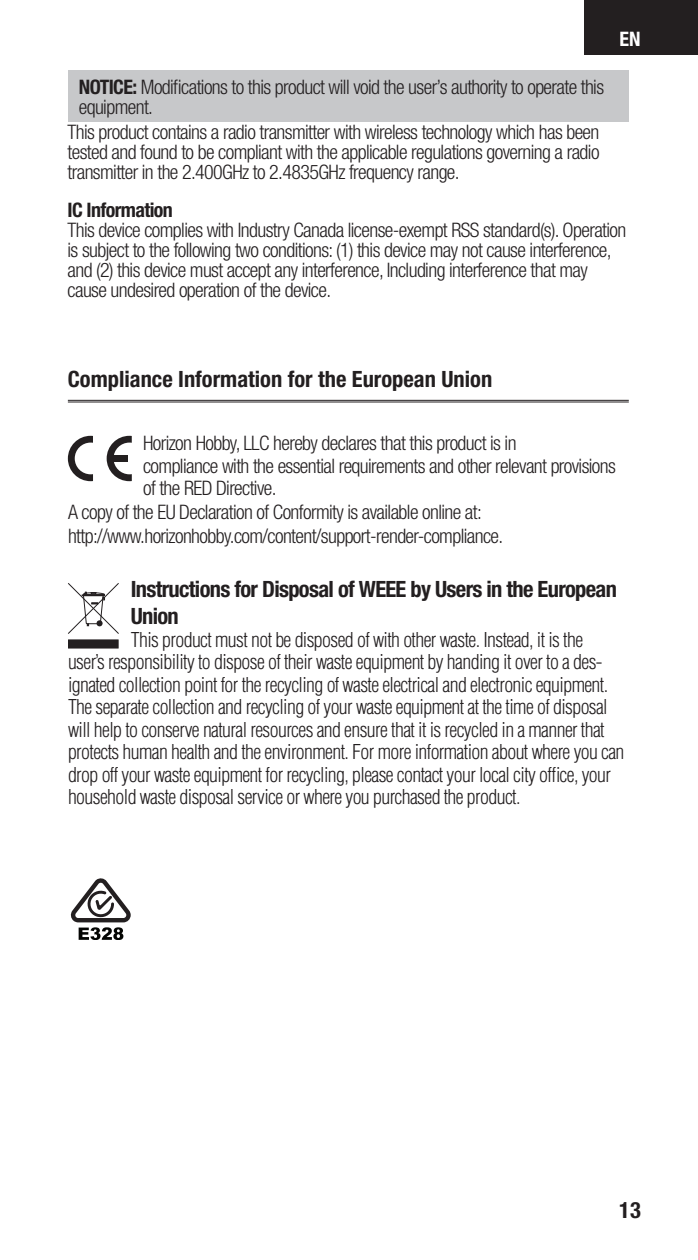
<style>
.page{position:relative;width:698px;height:1260px;background:#fff}
.page>*{position:absolute;margin:0;border:0;box-sizing:border-box;transform-origin:0 0}
.t1{font:700 condensed 22.5px/27px "Helvetica Neue LT Std";letter-spacing:-.03em;color:#231f20}
.t2{font:700 condensed 22.5px "Helvetica Neue LT Std";color:#231f20}
.t3{font:300 condensed 20px/20px "Helvetica Neue LT Std";letter-spacing:-.03em;color:#231f20}
.t4{font:300 condensed 20px/22.5px "Helvetica LT Std";letter-spacing:-.03em;color:#231f20}
.t5{font:700 condensed 20px "Helvetica Neue LT Std";letter-spacing:-.03em;color:#231f20}
.t6{font:700 condensed 20px "Helvetica Neue LT Std";color:#fff}
.s1{font-weight:700}
</style>
<div class="page">
<div style="left:584px;top:0;width:114px;height:55px;background:#231f20"></div>
<div style="left:68px;top:70px;width:560px;height:51px;background:#c7c8ca"></div>
<div style="left:68px;top:640px;width:50px;height:8px;background:#231f20"></div>
<svg style="left:68px;top:583px;width:51px;height:51px"></svg>
<svg style="left:68px;top:436px;width:25px;height:45px"></svg>
<svg style="left:107px;top:436px;width:25px;height:45px"></svg>
<hr style="left:68px;top:400px;width:560px;height:1px;background:#231f20">
<hr style="left:68px;top:402px;width:560px;height:1px;background:#231f20">
<svg style="left:70px;top:878px;width:61px;height:62px"></svg>
<p class="t6" style="left:619px;top:27px;width:23px">EN</p>
<p class="t5" style="left:79px;top:75px;width:21px">Notice</p>
<p class="t3" style="left:79px;top:77px;width:526px;text-indent:54px"><span class="s1">:</span> Modifications to this product will void the user’s authority to operate this equipment.</p>
<p class="t3" style="left:68px;top:122px;width:533px;text-align:justify">This product contains a radio transmitter with wireless technology which has been tested and found to be compliant with the applicable regulations governing a radio transmitter in the 2.400GHz to 2.4835GHz frequency range.</p>
<p class="t5" style="left:68px;top:197px;width:107px">IC Information</p>
<p class="t3" style="left:68px;top:219px;width:560px">This device complies with Industry Canada license-exempt RSS standard(s). Operation is subject to the following two conditions: (1) this device may not cause interference, and (2) this device must accept any interference, Including interference that may cause undesired operation of the device.</p>
<p class="t2" style="left:68px;top:366px;width:426px">Compliance Information for the European Union</p>
<p class="t3" style="left:143px;top:433px;width:375px">Horizon Hobby, LLC hereby declares that this product is in</p>
<p class="t3" style="left:143px;top:455px;width:474px">compliance with the essential requirements and other relevant provisions</p>
<p class="t3" style="left:143px;top:478px;width:135px">of the RED Directive.</p>
<p class="t3" style="left:68px;top:502px;width:415px">A copy of the EU Declaration of Conformity is available online at:</p>
<p class="t3" style="left:68px;top:526px;width:437px">http://www.horizonhobby.com/content/support-render-compliance.</p>
<p class="t1" style="left:131px;top:575px;width:487px">Instructions for Disposal of WEEE by Users in the European<br>Union</p>
<p class="t4" style="left:68px;top:628px;width:558px;text-indent:63px">This product must not be disposed of with other waste. Instead, it is the user’s responsibility to dispose of their waste equipment by handing it over to a des&shy;ignated collection point for the recycling of waste electrical and electronic equipment.<br>The separate collection and recycling of your waste equipment at the time of disposal will help to conserve natural resources and ensure that it is recycled in a manner that protects human health and the environment. For more information about where you can drop off your waste equipment for recycling, please contact your local city office, your household waste disposal service or where you purchased the product.</p>
<p class="t1" style="left:619px;top:1196px;width:23px">13</p>
</div>
